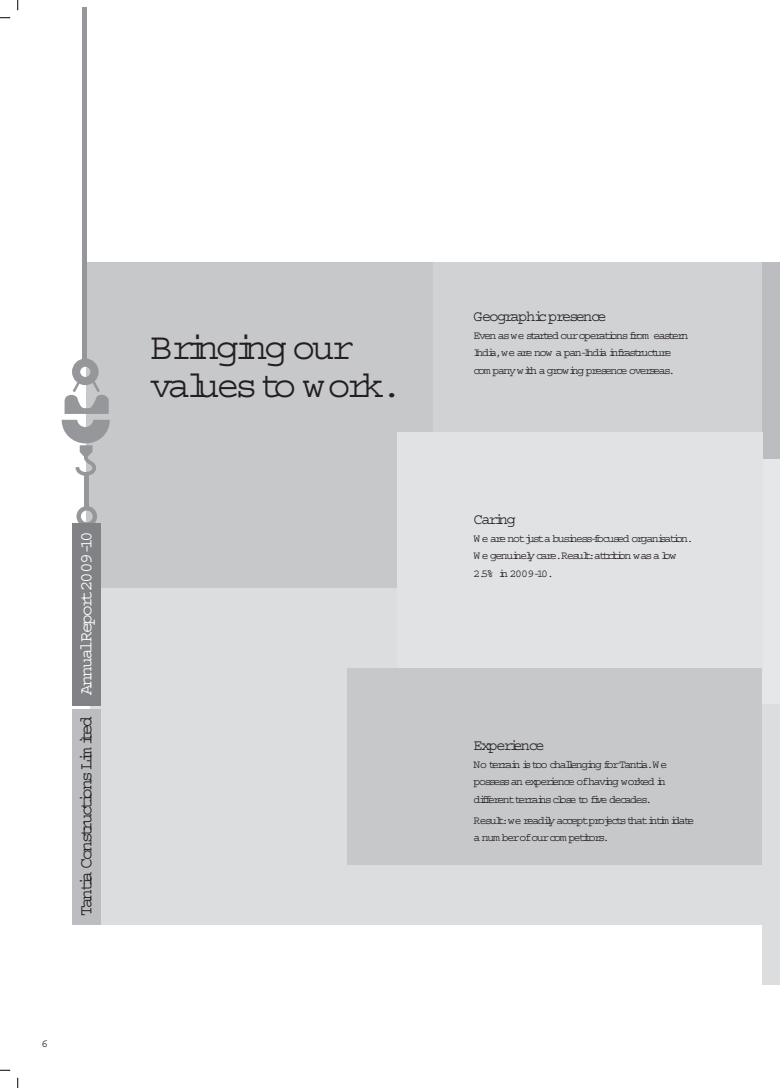
<style>
.page{position:relative;width:780px;height:1088px;background:#fff}
.page>*{position:absolute;margin:0;border:0;box-sizing:border-box;transform-origin:0 0}
.t1{font:37.5px/37.5px "Courier";letter-spacing:-.105em;color:#231f20}
.t2{font:17.5px "Courier";letter-spacing:-.16em;color:#231f20}
.t3{font:17.5px "Courier";letter-spacing:-.1em;color:#fff}
.t4{font:15px "Courier";letter-spacing:-.11em;color:#231f20}
.t5{font:11.25px/17.5px "Courier";letter-spacing:-.13em;color:#231f20}
</style>
<div class="page">
<div style="left:90px;top:587px;width:672px;height:338px;background:#dcdddf"></div>
<div style="left:86px;top:262px;width:347px;height:325px;background:#c7c8ca"></div>
<div style="left:433px;top:262px;width:329px;height:325px;background:#d1d2d4"></div>
<div style="left:762px;top:262px;width:18px;height:199px;background:#bcbdc0"></div>
<div style="left:762px;top:459px;width:18px;height:248px;background:#e6e7e9"></div>
<div style="left:762px;top:704px;width:18px;height:281px;background:#dcdddf"></div>
<div style="left:397px;top:432px;width:365px;height:236px;background:#e1e2e4"></div>
<div style="left:347px;top:668px;width:415px;height:197px;background:#c7c8ca"></div>
<hr style="left:83px;top:7px;width:4px;height:358px;background:#95979a">
<div style="left:84px;top:475px;width:5px;height:34px;background:#95979a"></div>
<div style="left:72px;top:358px;width:27px;height:27px;border:8px solid #95979a;border-radius:50%"></div>
<div style="left:76px;top:506px;width:21px;height:21px;border:4px solid #95979a;border-radius:50%"></div>
<svg style="left:65px;top:379px;width:44px;height:35px"></svg>
<svg style="left:62px;top:420px;width:48px;height:56px"></svg>
<div style="left:72px;top:523px;width:28px;height:183px;background:#808285"></div>
<div style="left:72px;top:708px;width:28px;height:216px;background:#bcbdc0"></div>
<h2 class="t3" style="left:81px;top:695px;width:165px;rotate:-90deg">AnnualReport2009-10</h2>
<h2 class="t2" style="left:81px;top:916px;width:201px;rotate:-90deg">Tantia Constructions Lim ited</h2>
<p class="t5" style="left:41px;top:1035px;width:8px">6</p>
<h1 class="t1" style="left:150px;top:331px;width:254px">Bringing our values to w ork.</h1>
<h3 class="t4" style="left:473px;top:312px;width:134px">Geographic presence</h3>
<p class="t5" style="left:473px;top:327px;width:216px">Even as w e started ouroperations from eastern<br>India,w e are now a pan-India infrastructure com pany w ith a grow ing presence overseas.</p>
<h3 class="t4" style="left:473px;top:515px;width:44px">Caring</h3>
<p class="t5" style="left:473px;top:530px;width:221px">W e are notjusta business-focused organisation.<br>W e genuinely care.Result:attrition w as a low<br>2.5% in 2009-10.</p>
<h3 class="t4" style="left:473px;top:741px;width:72px">Experience</h3>
<p class="t5" style="left:473px;top:756px;width:195px">No terrain is too challenging forTantia.W e possess an experience ofhaving w orked in differentterrains close to five decades.</p>
<p class="t5" style="left:473px;top:812px;width:222px">Result:w e readily acceptprojects thatintim idate a num berofourcom petitors.</p>
</div>
